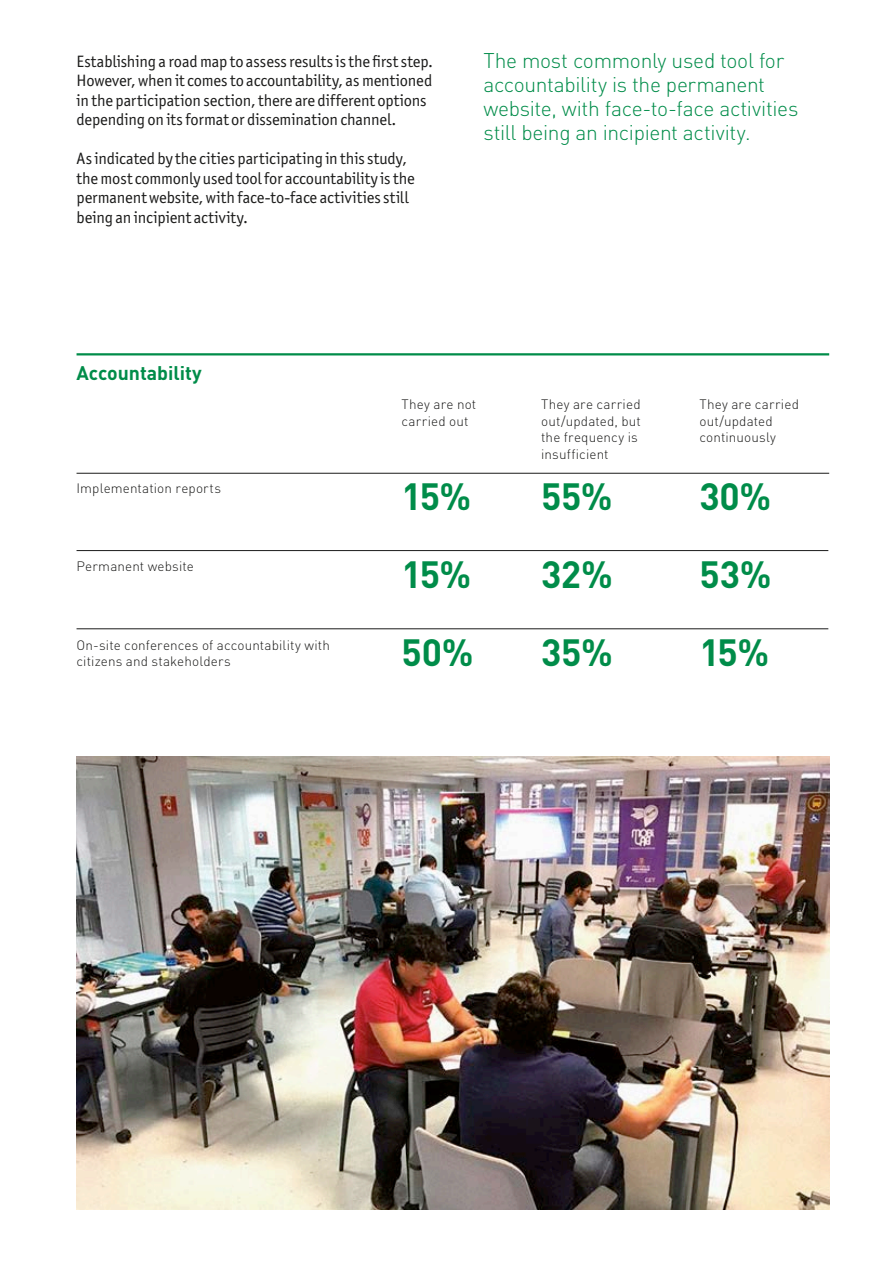
<style>
.page{position:relative;width:893px;height:1263px;background:#fff}
.page>*{position:absolute;margin:0;border:0;box-sizing:border-box;transform-origin:0 0}
.Títol{font:700 37.5px "DIN Pro";letter-spacing:-.01em;color:#008c49}
.Text_destacat{font:300 21px/24px "DIN Pro";letter-spacing:-.015em;color:#008c49}
.Titol_esquema{font:700 19.5px "DIN Pro";color:#008c49}
.Text_seguit{font:16.5px/19.5px "Officina San ITC";letter-spacing:-.005em;color:#1b1b1a}
.Text_Infografia{font:300 13.5px/16.5px "DIN Pro";letter-spacing:.01em;color:#1b1b1a}
</style>
<div class="page">
<hr style="left:77px;top:473px;width:752px;height:1px;background:#1b1b1a">
<hr style="left:77px;top:550px;width:751px;height:1px;background:#1b1b1a">
<hr style="left:77px;top:628px;width:751px;height:1px;background:#1b1b1a">
<hr style="left:77px;top:353px;width:752px;height:2px;background:#008c49">
<img style="left:77px;top:756px;width:752px;height:454px">
<p class="Text_seguit" style="left:77px;top:51px;width:358px">Establishing a road map to assess results is the first step.<br>However, when it comes to accountability, as mentioned in the participation section, there are different options depending on its format or dissemination channel.</p>
<p class="Text_seguit" style="left:77px;top:149px;width:340px">As indicated by the cities participating in this study, the most commonly used tool for accountability is the permanent website, with face-to-face activities still being an incipient activity.</p>
<p class="Text_destacat" style="left:483px;top:46px;width:317px">The most commonly used tool for accountability is the permanent website, with face-to-face activities still being an incipient activity.</p>
<p class="Titol_esquema" style="left:77px;top:357px;width:127px">Accountability</p>
<p class="Text_Infografia" style="left:402px;top:395px;width:76px">They are not carried out</p>
<p class="Text_Infografia" style="left:541px;top:395px;width:101px">They are carried out/updated, but the frequency is insufficient</p>
<p class="Text_Infografia" style="left:699px;top:395px;width:101px">They are carried out/updated continuously</p>
<p class="Text_Infografia" style="left:77px;top:479px;width:146px">Implementation reports</p>
<p class="Títol" style="left:402px;top:465px;width:71px">15%</p>
<p class="Títol" style="left:541px;top:465px;width:73px">55%</p>
<p class="Títol" style="left:699px;top:465px;width:73px">30%</p>
<p class="Text_Infografia" style="left:77px;top:557px;width:119px">Permanent website</p>
<p class="Títol" style="left:402px;top:543px;width:71px">15%</p>
<p class="Títol" style="left:541px;top:543px;width:73px">32%</p>
<p class="Títol" style="left:699px;top:543px;width:74px">53%</p>
<p class="Text_Infografia" style="left:77px;top:635px;width:255px">On-site conferences of accountability with citizens and stakeholders</p>
<p class="Títol" style="left:402px;top:621px;width:73px">50%</p>
<p class="Títol" style="left:541px;top:621px;width:73px">35%</p>
<p class="Títol" style="left:699px;top:621px;width:71px">15%</p>
</div>
